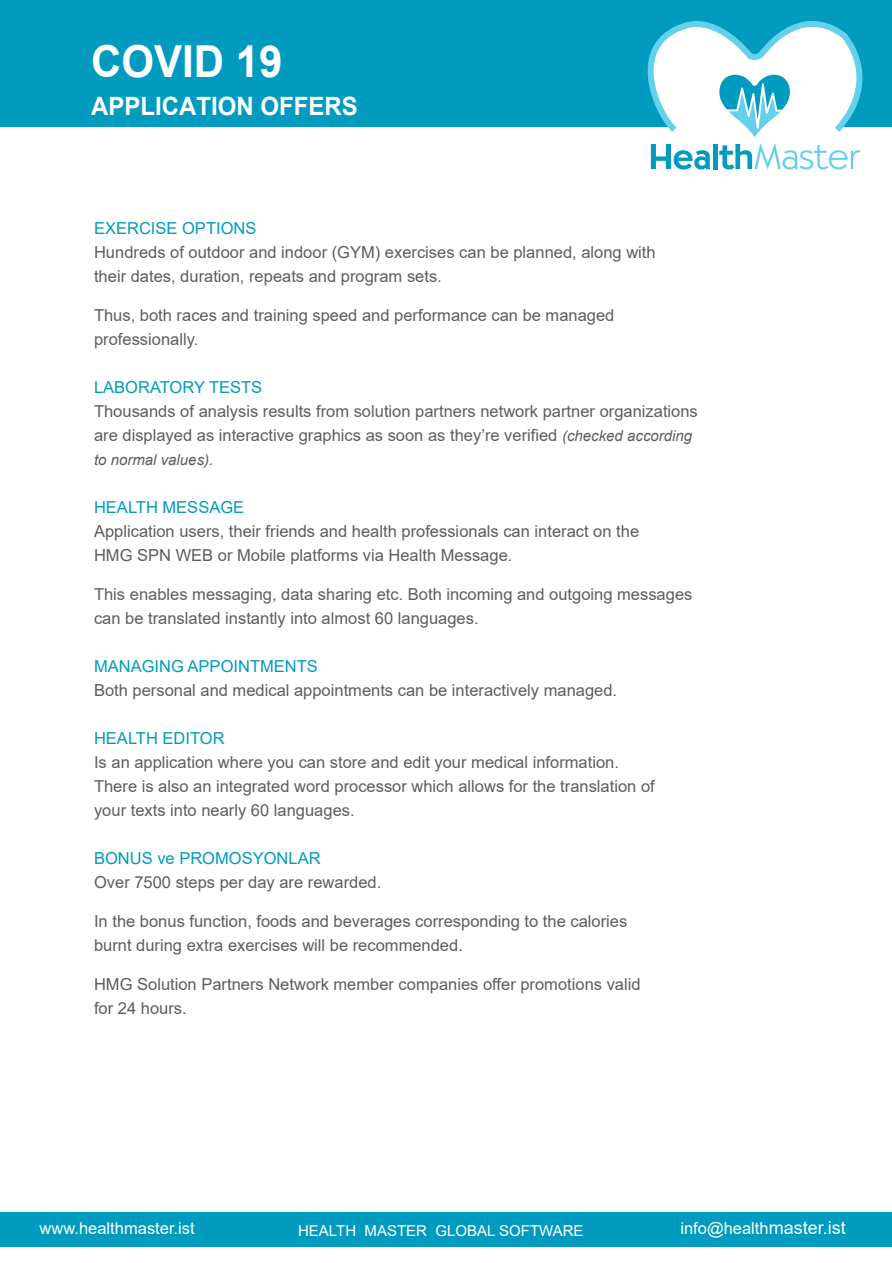
<style>
.page{position:relative;width:892px;height:1263px;background:#fff}
.page>*{position:absolute;margin:0;border:0;box-sizing:border-box;transform-origin:0 0}
.t1{font:700 44.1px "Arial";color:#fff;scale:.95 1}
.t2{font:700 25.2px "Arial";color:#fff;scale:.95 1}
.t3{font:16.5px/24px "Arial";color:#615c59}
.t4{font:16.5px "Arial";color:#009bbf}
.t5{font:16.5px "Arial";color:#fff}
.t6{font:15px "Arial";color:#fff}
.t7{font:italic 15px "Arial";color:#615c59}
.s1{font-style:italic;font-size:15px}
.s2{font-size:18px}
</style>
<div class="page">
<div style="left:0;top:0;width:891px;height:127px;background:#009bbf"></div>
<svg style="left:647px;top:21px;width:216px;height:149px"></svg>
<div style="left:0;top:1212px;width:891px;height:34px;background:#009bbf"></div>
<h1 class="t1" style="left:91px;top:30px;width:203px">COVID 19</h1>
<h2 class="t2" style="left:91px;top:88px;width:282px">APPLICATION OFFERS</h2>
<p class="t4" style="left:94px;top:217px;width:164px">EXERCISE OPTIONS</p>
<p class="t3" style="left:94px;top:240px;width:563px">Hundreds of outdoor and indoor (GYM) exercises can be planned, along with their dates, duration, repeats and program sets.</p>
<p class="t3" style="left:94px;top:303px;width:522px">Thus, both races and training speed and performance can be managed professionally.</p>
<p class="t4" style="left:94px;top:376px;width:170px">LABORATORY TESTS</p>
<p class="t3" style="left:94px;top:399px;width:605px">Thousands of analysis results from solution partners network partner organizations are displayed as interactive graphics as soon as they’re verified <span class="s1">(checked according</span></p>
<p class="t7" style="left:94px;top:450px;width:121px">to normal values).</p>
<p class="t4" style="left:94px;top:496px;width:152px">HEALTH MESSAGE</p>
<p class="t3" style="left:94px;top:519px;width:546px">Application users, their friends and health professionals can interact on the<br>HMG SPN WEB or Mobile platforms via Health Message.</p>
<p class="t3" style="left:94px;top:582px;width:599px">This enables messaging, data sharing etc. Both incoming and outgoing messages can be translated instantly into almost 60 languages.</p>
<p class="t4" style="left:94px;top:655px;width:225px">MANAGING APPOINTMENTS</p>
<p class="t3" style="left:94px;top:678px;width:524px">Both personal and medical appointments can be interactively managed.</p>
<p class="t4" style="left:94px;top:727px;width:132px">HEALTH EDITOR</p>
<p class="t3" style="left:94px;top:750px;width:562px">Is an application where you can store and edit your medical information.<br>There is also an integrated word processor which allows for the translation of your texts into nearly 60 languages.</p>
<p class="t4" style="left:94px;top:847px;width:228px">BONUS ve PROMOSYONLAR</p>
<p class="t3" style="left:94px;top:870px;width:289px">Over 7500 steps per day are rewarded.</p>
<p class="t3" style="left:94px;top:909px;width:534px">In the bonus function, foods and beverages corresponding to the calories burnt during extra exercises will be recommended.</p>
<p class="t3" style="left:94px;top:972px;width:548px">HMG Solution Partners Network member companies offer promotions valid for 24 hours.</p>
<p class="t5" style="left:40px;top:1217px;width:157px">www.healthmaster.ist</p>
<p class="t6" style="left:298px;top:1220px;width:287px">HEALTH MASTER GLOBAL SOFTWARE</p>
<p class="t5" style="left:680px;top:1217px;width:167px">info@health<span class="s2">master.ist</span></p>
</div>
